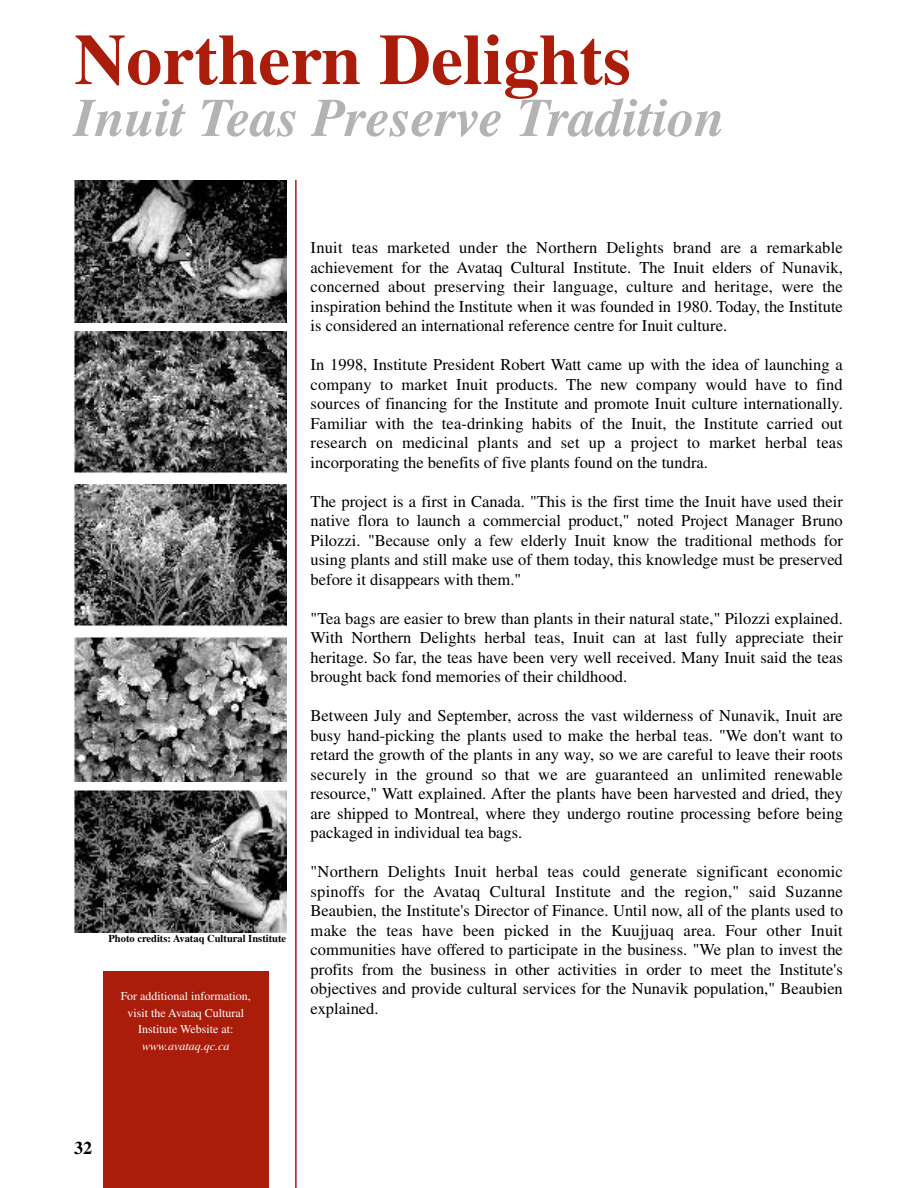
<style>
.page{position:relative;width:918px;height:1188px;background:#fff}
.page>*{position:absolute;margin:0;border:0;box-sizing:border-box;transform-origin:0 0}
.t1{font:700 72px "Times";color:#aa1d0a}
.t2{font:italic 700 54px "Times";color:#b3b3b3}
.t3{font:700 18px "Times";color:#000}
.t4{font:16.5px/19.5px "Times";color:#000;text-align:justify}
.t5{font:12px/16.5px "Times";color:#fff;text-align:center}
.t6{font:italic 12px "Times";color:#fff}
.t7{font:700 10.5px "Times";color:#000}
</style>
<div class="page">
<hr style="left:295px;top:180px;width:2px;height:1008px;background:#aa1d0a">
<img style="left:74px;top:332px;width:212px;height:142px">
<img style="left:74px;top:484px;width:212px;height:143px">
<img style="left:74px;top:636px;width:212px;height:146px">
<img style="left:74px;top:180px;width:212px;height:142px">
<img style="left:74px;top:789px;width:212px;height:144px">
<div style="left:103px;top:971px;width:166px;height:217px;background:#aa1d0a"></div>
<h1 class="t1" style="left:74px;top:17px;width:558px">Northern Delights</h1>
<h2 class="t2" style="left:74px;top:86px;width:652px">Inuit Teas Preserve Tradition</h2>
<p class="t7" style="left:109px;top:932px;width:179px">Photo credits: Avataq Cultural Institute</p>
<p class="t5" style="left:121px;top:988px;width:132px">For additional information, visit the Avataq Cultural<br>Institute Website at:</p>
<p class="t6" style="left:142px;top:1039px;width:89px">www.avataq.qc.ca</p>
<p class="t4" style="left:311px;top:238px;width:534px">Inuit teas marketed under the Northern Delights brand are a remarkable achievement for the Avataq Cultural Institute. The Inuit elders of Nunavik, concerned about preserving their language, culture and heritage, were the inspiration behind the Institute when it was founded in 1980. Today, the Institute is considered an international reference centre for Inuit culture.</p>
<p class="t4" style="left:311px;top:355px;width:534px">In 1998, Institute President Robert Watt came up with the idea of launching a company to market Inuit products. The new company would have to find sources of financing for the Institute and promote Inuit culture internationally.<br>Familiar with the tea-drinking habits of the Inuit, the Institute carried out research on medicinal plants and set up a project to market herbal teas incorporating the benefits of five plants found on the tundra.</p>
<p class="t4" style="left:311px;top:491px;width:534px">The project is a first in Canada. "This is the first time the Inuit have used their native flora to launch a commercial product," noted Project Manager Bruno Pilozzi. "Because only a few elderly Inuit know the traditional methods for using plants and still make use of them today, this knowledge must be preserved before it disappears with them."</p>
<p class="t4" style="left:311px;top:608px;width:534px">"Tea bags are easier to brew than plants in their natural state," Pilozzi explained.<br>With Northern Delights herbal teas, Inuit can at last fully appreciate their heritage. So far, the teas have been very well received. Many Inuit said the teas brought back fond memories of their childhood.</p>
<p class="t4" style="left:311px;top:706px;width:534px">Between July and September, across the vast wilderness of Nunavik, Inuit are busy hand-picking the plants used to make the herbal teas. "We don't want to retard the growth of the plants in any way, so we are careful to leave their roots securely in the ground so that we are guaranteed an unlimited renewable resource," Watt explained. After the plants have been harvested and dried, they are shipped to Montreal, where they undergo routine processing before being packaged in individual tea bags.</p>
<p class="t4" style="left:311px;top:862px;width:534px">"Northern Delights Inuit herbal teas could generate significant economic spinoffs for the Avataq Cultural Institute and the region," said Suzanne Beaubien, the Institute's Director of Finance. Until now, all of the plants used to make the teas have been picked in the Kuujjuaq area. Four other Inuit communities have offered to participate in the business. "We plan to invest the profits from the business in other activities in order to meet the Institute's objectives and provide cultural services for the Nunavik population," Beaubien explained.</p>
<p class="t3" style="left:74px;top:1137px;width:19px">32</p>
</div>
